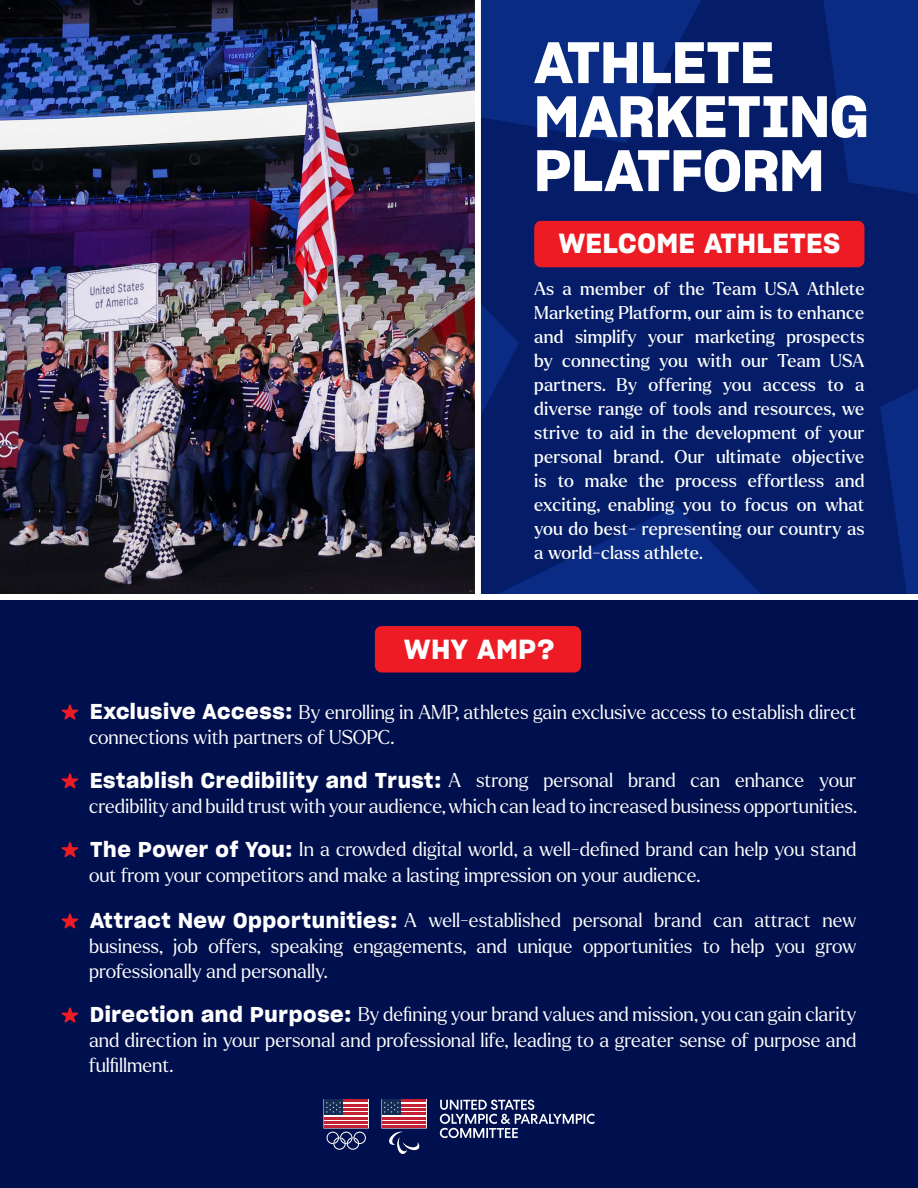
<style>
.page{position:relative;width:918px;height:1188px;background:#000f4d}
.page>*{position:absolute;margin:0;border:0;box-sizing:border-box;transform-origin:0 0}
.t1{font:57px "Sharp Grotesk Semi Bold 20";color:#fff}
.t2{font:27px "Sharp Grotesk Semi Bold 20";letter-spacing:.03em;color:#fff}
.t3{font:300 19.5px/25.5px "Larken";color:#fff}
.t4{font:18px/24px "Larken";letter-spacing:.005em;color:#fff;text-align:justify}
.s1{font-family:"Sharp Grotesk Semi Bold 20";font-weight:400;font-size:21px}
</style>
<div class="page">
<svg style="left:374px;top:0;width:544px;height:672px;background:#051e6a"></svg>
<img style="left:0;top:0;width:481px;height:594px">
<div style="left:534px;top:221px;width:330px;height:46px;background:#ed1c24;border-radius:7px"></div>
<div style="left:375px;top:626px;width:206px;height:47px;background:#ed1c24;border-radius:7px"></div>
<svg style="left:62px;top:773px;width:16px;height:16px"></svg>
<svg style="left:62px;top:913px;width:16px;height:16px"></svg>
<svg style="left:62px;top:1008px;width:16px;height:15px"></svg>
<svg style="left:62px;top:842px;width:16px;height:15px"></svg>
<svg style="left:62px;top:705px;width:16px;height:15px"></svg>
<svg style="left:324px;top:1099px;width:45px;height:51px"></svg>
<svg style="left:381px;top:1099px;width:46px;height:55px"></svg>
<svg style="left:440px;top:1100px;width:154px;height:38px"></svg>
<div style="left:0;top:594px;width:918px;height:6px;background:#fff"></div>
<p class="t1" style="left:534px;top:17px;width:241px">ATHLETE</p>
<p class="t1" style="left:534px;top:71px;width:336px">MARKETING</p>
<p class="t1" style="left:534px;top:125px;width:291px">PLATFORM</p>
<p class="t2" style="left:559px;top:222px;width:283px">WELCOME ATHLETES</p>
<p class="t4" style="left:534px;top:277px;width:332px">As a member of the Team USA Athlete Marketing Platform, our aim is to enhance and simplify your marketing prospects by connecting you with our Team USA partners. By offering you access to a diverse range of tools and resources, we strive to aid in the development of your personal brand. Our ultimate objective is to make the process effortless and exciting, enabling you to focus on what you do best- representing our country as a world-class athlete.</p>
<p class="t2" style="left:404px;top:627px;width:152px">WHY AMP?</p>
<p class="t3" style="left:89px;top:698px;width:769px"><span class="s1">Exclusive Access:</span> By enrolling in AMP, athletes gain exclusive access to establish direct connections with partners of USOPC.</p>
<p class="t3" style="left:89px;top:767px;width:770px"><span class="s1">Establish Credibility and Trust:</span> A strong personal brand can enhance your credibility and build trust with your audience, which can lead to increased business opportunities.</p>
<p class="t3" style="left:89px;top:836px;width:769px"><span class="s1">The Power of You:</span> In a crowded digital world, a well-defined brand can help you stand out from your competitors and make a lasting impression on your audience.</p>
<p class="t3" style="left:89px;top:907px;width:769px;text-align:justify"><span class="s1">Attract New Opportunities:</span> A well-established personal brand can attract new business, job offers, speaking engagements, and unique opportunities to help you grow professionally and personally.</p>
<p class="t3" style="left:89px;top:1001px;width:769px;text-align:justify"><span class="s1">Direction and Purpose:</span> By defining your brand values and mission, you can gain clarity and direction in your personal and professional life, leading to a greater sense of purpose and fulfillment.</p>
</div>
